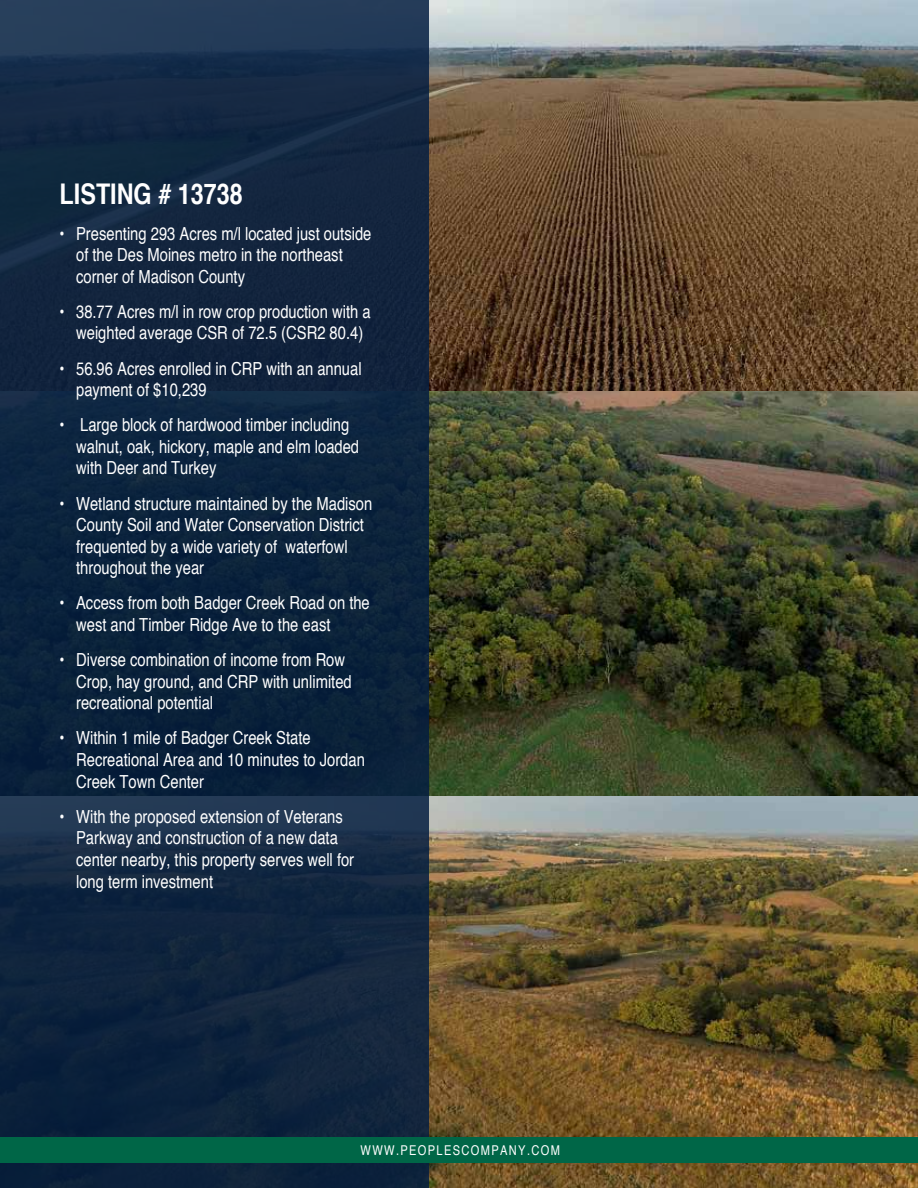
<style>
.page{position:relative;width:918px;height:1188px;background:#fff}
.page>*{position:absolute;margin:0;border:0;box-sizing:border-box;transform-origin:0 0}
.t1{font:700 condensed 28.5px "Helvetica";color:#fff}
.t2{font:condensed 18px/21.6px "Helvetica";color:#fff}
.t3{font:condensed 13.5px "Helvetica";letter-spacing:.1em;color:#fff}
</style>
<div class="page">
<img style="left:429px;top:0;width:489px;height:1188px">
<svg style="left:0;top:0;width:429px;height:1188px;fill:#0f243d"></svg>
<div style="left:0;top:1137px;width:918px;height:26px;background:#006647"></div>
<h1 class="t1" style="left:60px;top:176px;width:185px">LISTING # 13738</h1>
<p class="t2" style="left:76px;top:222px;width:297px;text-indent:-17px">• Presenting 293 Acres m/l located just outside of the Des Moines metro in the northeast corner of Madison County</p>
<p class="t2" style="left:60px;top:300px;width:313px;text-align:center">• 38.77 Acres m/l in row crop production with a weighted average CSR of 72.5 (CSR2 80.4)</p>
<p class="t2" style="left:76px;top:357px;width:287px;text-indent:-17px">• 56.96 Acres enrolled in CRP with an annual payment of $10,239</p>
<p class="t2" style="left:76px;top:414px;width:285px;text-indent:-17px">• Large block of hardwood timber including walnut, oak, hickory, maple and elm loaded with Deer and Turkey</p>
<p class="t2" style="left:76px;top:492px;width:298px;text-indent:-17px">• Wetland structure maintained by the Madison County Soil and Water Conservation District frequented by a wide variety of waterfowl throughout the year</p>
<p class="t2" style="left:76px;top:592px;width:295px;text-indent:-17px">• Access from both Badger Creek Road on the west and Timber Ridge Ave to the east</p>
<p class="t2" style="left:76px;top:649px;width:277px;text-indent:-17px">• Diverse combination of income from Row<br>Crop, hay ground, and CRP with unlimited recreational potential</p>
<p class="t2" style="left:76px;top:727px;width:290px;text-indent:-17px">• Within 1 mile of Badger Creek State<br>Recreational Area and 10 minutes to Jordan<br>Creek Town Center</p>
<p class="t2" style="left:76px;top:805px;width:280px;text-indent:-17px">• With the proposed extension of Veterans Parkway and construction of a new data center nearby, this property serves well for long term investment</p>
<p class="t3" style="left:361px;top:1142px;width:201px">WWW.PEOPLESCOMPANY.COM</p>
</div>
